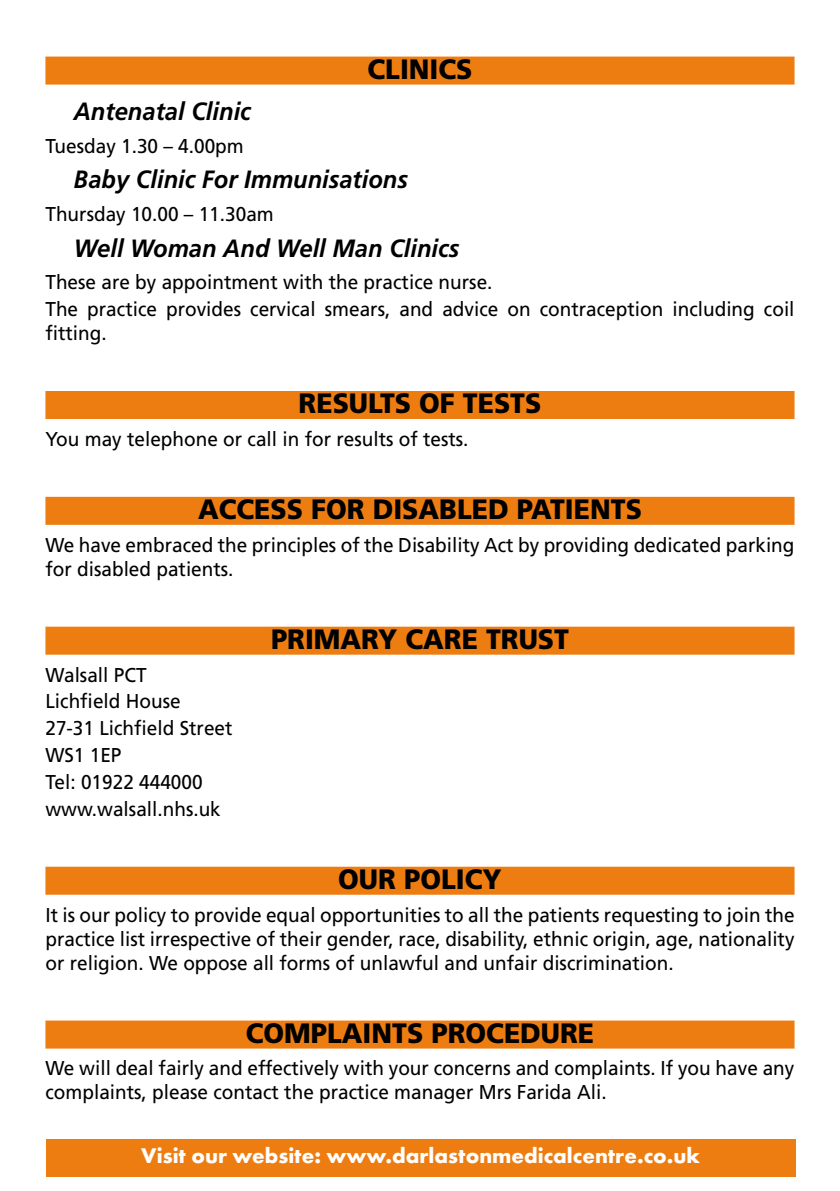
<style>
.page{position:relative;width:840px;height:1191px;background:#fff}
.page>*{position:absolute;margin:0;border:0;box-sizing:border-box;transform-origin:0 0}
.t1{font:900 28px "Frutiger";color:#000;scale:.95 1}
.t2{font:italic 700 25px "Frutiger";color:#000;scale:.95 1}
.t3{font:700 22px "Futura T";color:#fff}
.t4{font:20px/26.8px "Frutiger";color:#000;scale:.95 1}
</style>
<div class="page">
<div style="left:45px;top:57px;width:749px;height:28px;background:#ee7d11"></div>
<div style="left:45px;top:391px;width:749px;height:28px;background:#ee7d11"></div>
<div style="left:45px;top:497px;width:749px;height:28px;background:#ee7d11"></div>
<div style="left:45px;top:626px;width:749px;height:28px;background:#ee7d11"></div>
<div style="left:45px;top:866px;width:749px;height:28px;background:#ee7d11"></div>
<div style="left:45px;top:1020px;width:749px;height:28px;background:#ee7d11"></div>
<div style="left:46px;top:1138px;width:749px;height:38px;background:#ee7d11"></div>
<h1 class="t1" style="left:367px;top:52px;width:17px">CLINICS</h1>
<p class="t2" style="left:74px;top:97px;width:188px">Antenatal Clinic</p>
<p class="t4" style="left:45px;top:132px;width:210px">Tuesday 1.30 – 4.00pm</p>
<p class="t2" style="left:74px;top:165px;width:353px">Baby Clinic For Immunisations</p>
<p class="t4" style="left:45px;top:201px;width:242px">Thursday 10.00 – 11.30am</p>
<p class="t2" style="left:74px;top:233px;width:407px">Well Woman And Well Man Clinics</p>
<p class="t4" style="left:45px;top:269px;width:789px">These are by appointment with the practice nurse.<br>The practice provides cervical smears, and advice on contraception including coil</p>
<p class="t4" style="left:45px;top:320px;width:66px">fitting.</p>
<h1 class="t1" style="left:298px;top:386px;width:254px">RESULTS OF TESTS</h1>
<p class="t4" style="left:45px;top:425px;width:446px">You may telephone or call in for results of tests.</p>
<h1 class="t1" style="left:198px;top:492px;width:20px">ACCESS</h1>
<h1 class="t1" style="left:311px;top:492px;width:83px">FOR DISA</h1>
<h1 class="t1" style="left:439px;top:492px;width:37px">BLED</h1>
<h1 class="t1" style="left:516px;top:492px;width:130px">PATIENTS</h1>
<p class="t4" style="left:45px;top:533px;width:789px;line-height:24px">We have embraced the principles of the Disability Act by providing dedicated parking for disabled patients.</p>
<p class="t4" style="left:45px;top:661px;width:198px">Walsall PCT<br>Lichfield House<br>27-31 Lichfield Street<br>WS1 1EP<br>Tel: 01922 444000 www.walsall.nhs.uk</p>
<h1 class="t1" style="left:271px;top:622px;width:56px">PRIMA</h1>
<h1 class="t1" style="left:361px;top:622px;width:220px">RY CARE TRUST</h1>
<h1 class="t1" style="left:338px;top:862px;width:125px">OUR POLICY</h1>
<p class="t4" style="left:45px;top:902px;width:789px;line-height:24px;text-align:justify">It is our policy to provide equal opportunities to all the patients requesting to join the practice list irrespective of their gender, race, disability, ethnic origin, age, nationality or religion. We oppose all forms of unlawful and unfair discrimination.</p>
<h1 class="t1" style="left:245px;top:1016px;width:103px">COMPLAIN</h1>
<h1 class="t1" style="left:392px;top:1016px;width:119px">TS PROCED</h1>
<h1 class="t1" style="left:540px;top:1016px;width:54px">URE</h1>
<p class="t4" style="left:45px;top:1056px;width:789px;line-height:24px">We will deal fairly and effectively with your concerns and complaints. If you have any complaints, please contact the practice manager Mrs Farida Ali.</p>
<p class="t3" style="left:141px;top:1142px;width:560px">Visit our website: www.darlastonmedicalcentre.co.uk</p>
</div>
